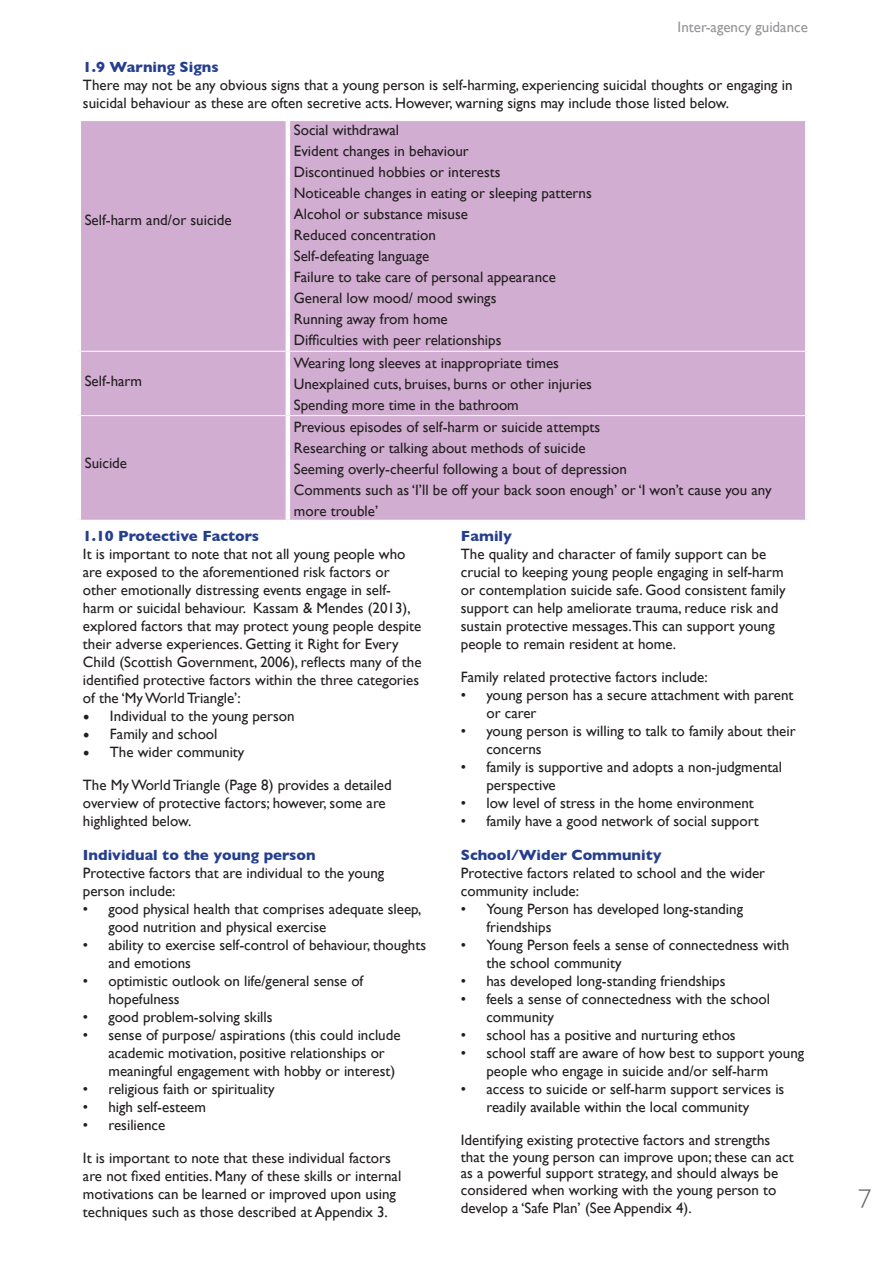
<style>
.page{position:relative;width:893px;height:1263px;background:#fff}
.page>*{position:absolute;margin:0;border:0;box-sizing:border-box;transform-origin:0 0}
.t1{font:300 27px "Gill Light S Si";color:#636366}
.t2{font:15px/18px "Gill Sans";color:#231f20}
.t3{font:700 15px "Gill Sans";color:#253f8e}
.t4{font:15px "Gill Sans";color:#939598}
.s1{font-family:"Minion Pro";font-size:18px}
</style>
<div class="page">
<div style="left:81px;top:121px;width:724px;height:399px;background:#d1add1"></div>
<hr style="left:81px;top:351px;width:205px;height:1px;background:#fff">
<hr style="left:290px;top:351px;width:515px;height:1px;background:#fff">
<hr style="left:81px;top:415px;width:205px;height:1px;background:#fff">
<hr style="left:290px;top:415px;width:515px;height:1px;background:#fff">
<hr style="left:286px;top:121px;width:4px;height:230px;background:#fff">
<hr style="left:286px;top:351px;width:4px;height:65px;background:#fff">
<hr style="left:286px;top:416px;width:4px;height:104px;background:#fff">
<p class="t4" style="left:678px;top:18px;width:132px">Inter-agency guidance</p>
<p class="t3" style="left:83px;top:55px;width:137px">1.9 Warning Signs</p>
<p class="t2" style="left:83px;top:76px;width:711px">There may not be any obvious signs that a young person is self-harming, experiencing suicidal thoughts or engaging in suicidal behaviour as these are often secretive acts. However, warning signs may include those listed below.</p>
<p class="t2" style="left:85px;top:211px;width:148px">Self-harm and/or suicide</p>
<p class="t2" style="left:85px;top:371px;width:59px">Self-harm</p>
<p class="t2" style="left:85px;top:454px;width:44px">Suicide</p>
<p class="t2" style="left:294px;top:120px;width:299px;line-height:21px">Social withdrawal<br>Evident changes in behaviour<br>Discontinued hobbies or interests<br>Noticeable changes in eating or sleeping patterns<br>Alcohol or substance misuse<br>Reduced concentration<br>Self-defeating language<br>Failure to take care of personal appearance<br>General low mood/ mood swings<br>Running away from home<br>Difficulties with peer relationships</p>
<p class="t2" style="left:294px;top:352px;width:300px;line-height:21px">Wearing long sleeves at inappropriate times<br>Unexplained cuts, bruises, burns or other injuries<br>Spending more time in the bathroom</p>
<p class="t2" style="left:294px;top:416px;width:479px;line-height:21px">Previous episodes of self-harm or suicide attempts<br>Researching or talking about methods of suicide<br>Seeming overly-cheerful following a bout of depression<br>Comments such as ‘I’ll be off your back soon enough’ or ‘I won’t cause you any more trouble’</p>
<p class="t3" style="left:83px;top:524px;width:178px">1.10 Protective Factors</p>
<p class="t2" style="left:83px;top:545px;width:340px">It is important to note that not all young people who are exposed to the aforementioned risk factors or other emotionally distressing events engage in self&shy;harm or suicidal behaviour. Kassam &amp; Mendes (2013), explored factors that may protect young people despite their adverse experiences. Getting it Right for Every Child (Scottish Government, 2006), reflects many of the identified protective factors within the three categories of the ‘MyWorld Triangle’:</p>
<p class="t2" style="left:83px;top:707px;width:213px"><span class="s1">•</span> Individual to the young person</p>
<p class="t2" style="left:83px;top:725px;width:136px"><span class="s1">•</span> Family and school</p>
<p class="t2" style="left:83px;top:743px;width:163px"><span class="s1">•</span> The wider community</p>
<p class="t2" style="left:83px;top:776px;width:310px">The MyWorld Triangle (Page 8) provides a detailed overview of protective factors; however, some are highlighted below.</p>
<p class="t3" style="left:83px;top:843px;width:234px">Individual to the young person</p>
<p class="t2" style="left:83px;top:864px;width:303px">Protective factors that are individual to the young person include:</p>
<p class="t2" style="left:108px;top:900px;width:315px;text-indent:-26px">• good physical health that comprises adequate sleep, good nutrition and physical exercise</p>
<p class="t2" style="left:108px;top:936px;width:319px;text-indent:-26px">• ability to exercise self-control of behaviour, thoughts and emotions</p>
<p class="t2" style="left:108px;top:972px;width:256px;text-indent:-26px">• optimistic outlook on life/general sense of hopefulness</p>
<p class="t2" style="left:83px;top:1008px;width:191px">• good problem-solving skills</p>
<p class="t2" style="left:108px;top:1026px;width:294px;text-indent:-26px">• sense of purpose/ aspirations (this could include academic motivation, positive relationships or meaningful engagement with hobby or interest)</p>
<p class="t2" style="left:83px;top:1080px;width:193px">• religious faith or spirituality</p>
<p class="t2" style="left:83px;top:1098px;width:125px">• high self-esteem</p>
<p class="t2" style="left:83px;top:1116px;width:84px">• resilience</p>
<p class="t2" style="left:83px;top:1149px;width:320px">It is important to note that these individual factors are not fixed entities. Many of these skills or internal motivations can be learned or improved upon using techniques such as those described at Appendix 3.</p>
<p class="t3" style="left:461px;top:524px;width:53px">Family</p>
<p class="t2" style="left:461px;top:545px;width:326px">The quality and character of family support can be crucial to keeping young people engaging in self-harm or contemplation suicide safe. Good consistent family support can help ameliorate trauma, reduce risk and sustain protective messages.This can support young people to remain resident at home.</p>
<p class="t2" style="left:461px;top:668px;width:248px">Family related protective factors include:</p>
<p class="t2" style="left:486px;top:686px;width:309px;text-indent:-26px">• young person has a secure attachment with parent or carer</p>
<p class="t2" style="left:486px;top:722px;width:311px;text-indent:-26px">• young person is willing to talk to family about their concerns</p>
<p class="t2" style="left:486px;top:758px;width:297px;text-indent:-26px">• family is supportive and adopts a non-judgmental perspective</p>
<p class="t2" style="left:461px;top:794px;width:294px">• low level of stress in the home environment</p>
<p class="t2" style="left:461px;top:812px;width:300px">• family have a good network of social support</p>
<p class="t3" style="left:461px;top:843px;width:202px">School/Wider Community</p>
<p class="t2" style="left:461px;top:864px;width:306px">Protective factors related to school and the wider community include:</p>
<p class="t2" style="left:486px;top:900px;width:258px;text-indent:-26px">• Young Person has developed long-standing friendships</p>
<p class="t2" style="left:486px;top:936px;width:304px;text-indent:-26px">• Young Person feels a sense of connectedness with the school community</p>
<p class="t2" style="left:461px;top:972px;width:266px">• has developed long-standing friendships</p>
<p class="t2" style="left:486px;top:990px;width:285px;text-indent:-26px">• feels a sense of connectedness with the school community</p>
<p class="t2" style="left:461px;top:1026px;width:276px">• school has a positive and nurturing ethos</p>
<p class="t2" style="left:486px;top:1044px;width:319px;text-indent:-26px">• school staff are aware of how best to support young people who engage in suicide and/or self-harm</p>
<p class="t2" style="left:486px;top:1080px;width:300px;text-indent:-26px">• access to suicide or self-harm support services is readily available within the local community</p>
<p class="t2" style="left:461px;top:1132px;width:334px;line-height:16.5px">Identifying existing protective factors and strengths that the young person can improve upon; these can act as a powerful support strategy, and should always be considered when working with the young person to</p>
<p class="t2" style="left:461px;top:1199px;width:232px">develop a ‘Safe Plan’ (See Appendix 4).</p>
<h1 class="t1" style="left:858px;top:1183px;width:15px">7</h1>
</div>
